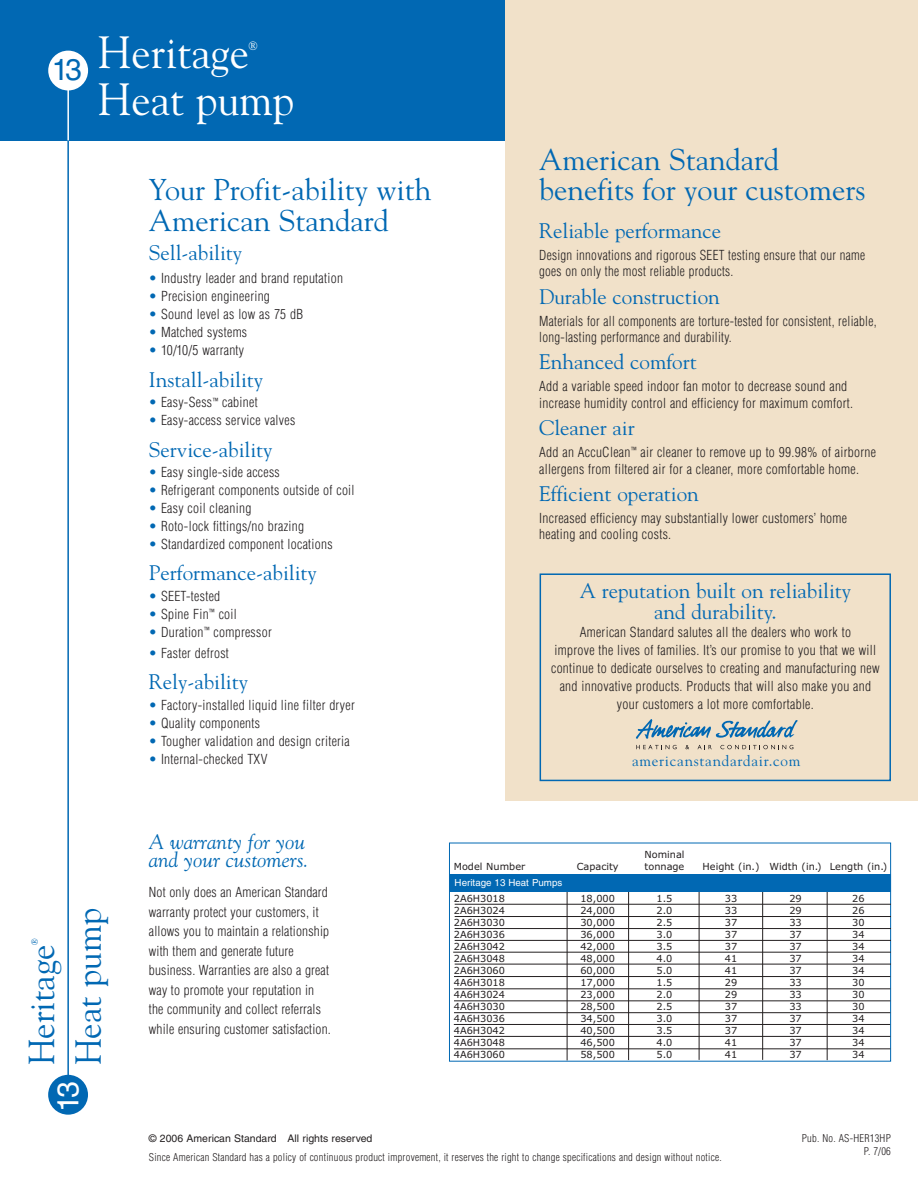
<style>
.page{position:relative;width:918px;height:1188px;background:#fff}
.page>*{position:absolute;margin:0;border:0;box-sizing:border-box;transform-origin:0 0}
.t1{font:45px "Goudy";color:#fff;scale:.96 1}
.t2{font:36px "Goudy";color:#0168b3;scale:.96 1}
.t3{font:30px/31.5px "Goudy";color:#0168b3}
.t4{font:30px "Helvetica";color:#fff}
.t5{font:30px "Helvetica";color:#0168b3}
.t6{font:21px/21px "Goudy";color:#0168b3;text-align:center}
.t7{font:italic 21px/18px "Goudy";color:#0168b3}
.t8{font:15px "Goudy";letter-spacing:.05em;color:#0168b3}
.t9{font:300 condensed 13.5px/19.5px "Helvetica";letter-spacing:.02em;color:#231f20}
.t10{font:300 condensed 13.5px/16.5px "Helvetica";letter-spacing:.02em;color:#231f20;scale:.96 1}
.t11{font:12px "Goudy";color:#fff;scale:.96 1}
.t12{font:300 condensed 10.5px/12.6px "Helvetica";letter-spacing:.02em;color:#231f20;text-align:right}
.t13{font:10.5px "Helvetica";color:#231f20}
.t14{font:9.75px/12px "Verdana";color:#231f20;text-align:justify}
.t15{font:9.75px "Helvetica";color:#fff}
.t16{font:9px "Goudy";color:#0168b3;scale:.96 1}
.s1{color:#0168b3}
</style>
<div class="page">
<div style="left:449px;top:843px;width:442px;height:219px;border:1px solid #0168b3"></div>
<div style="left:505px;top:0;width:413px;height:801px;background:#f1e1c9"></div>
<div style="left:0;top:0;width:505px;height:141px;background:#0168b3"></div>
<hr style="left:67px;top:141px;width:2px;height:937px;background:#0168b3">
<div style="left:48px;top:1075px;width:40px;height:40px;background:#0168b3;border-radius:50%"></div>
<hr style="left:67px;top:88px;width:2px;height:52px;background:#fff">
<div style="left:48px;top:51px;width:40px;height:39px;background:#fff;border-radius:50%"></div>
<hr style="left:455px;top:904px;width:436px;height:1px;background:#231f20">
<hr style="left:455px;top:916px;width:436px;height:1px;background:#231f20">
<hr style="left:455px;top:928px;width:436px;height:1px;background:#231f20">
<hr style="left:455px;top:940px;width:436px;height:1px;background:#231f20">
<hr style="left:453px;top:952px;width:438px;height:1px;background:#231f20">
<hr style="left:567px;top:874px;width:1px;height:186px;background:#231f20">
<hr style="left:455px;top:964px;width:436px;height:1px;background:#231f20">
<hr style="left:628px;top:874px;width:1px;height:186px;background:#231f20">
<hr style="left:699px;top:874px;width:1px;height:186px;background:#231f20">
<hr style="left:762px;top:874px;width:1px;height:186px;background:#231f20">
<hr style="left:827px;top:874px;width:1px;height:186px;background:#231f20">
<div style="left:449px;top:874px;width:442px;height:18px;background:#0168b3"></div>
<div style="left:540px;top:573px;width:351px;height:208px;border:2px solid #0168b3"></div>
<svg style="left:636px;top:719px;width:162px;height:30px"></svg>
<hr style="left:454px;top:976px;width:436px;height:1px;background:#231f20">
<hr style="left:454px;top:988px;width:436px;height:1px;background:#231f20">
<hr style="left:454px;top:1000px;width:436px;height:1px;background:#231f20">
<hr style="left:454px;top:1012px;width:436px;height:1px;background:#231f20">
<hr style="left:454px;top:1024px;width:436px;height:1px;background:#231f20">
<hr style="left:454px;top:1036px;width:436px;height:1px;background:#231f20">
<hr style="left:454px;top:1048px;width:436px;height:1px;background:#231f20">
<h3 class="t5" style="left:52px;top:59px;width:32px">13</h3>
<h1 class="t1" style="left:98px;top:26px;width:159px">Heritage</h1>
<p class="t11" style="left:249px;top:39px;width:10px">®</p>
<h1 class="t1" style="left:98px;top:73px;width:206px">Heat pump</h1>
<h3 class="t3" style="left:149px;top:174px;width:284px">Your Profit-ability with<br>American Standard</h3>
<h3 class="t6" style="left:149px;top:242px;width:95px">Sell-ability</h3>
<p class="t9" style="left:149px;top:270px;width:196px"><span class="s1">•</span> Industry leader and brand reputation</p>
<p class="t9" style="left:149px;top:288px;width:123px"><span class="s1">•</span> Precision engineering</p>
<p class="t9" style="left:149px;top:306px;width:156px"><span class="s1">•</span> Sound level as low as 75 dB</p>
<p class="t9" style="left:149px;top:324px;width:100px"><span class="s1">•</span> Matched systems</p>
<p class="t9" style="left:149px;top:342px;width:97px"><span class="s1">•</span> 10/10/5 warranty</p>
<h3 class="t6" style="left:149px;top:369px;width:116px">Install-ability</h3>
<p class="t9" style="left:149px;top:394px;width:110px"><span class="s1">•</span> Easy-Sess<sup>™</sup> cabinet</p>
<p class="t9" style="left:149px;top:412px;width:148px"><span class="s1">•</span> Easy-access service valves</p>
<h3 class="t6" style="left:149px;top:439px;width:125px">Service-ability</h3>
<p class="t9" style="left:149px;top:464px;width:132px"><span class="s1">•</span> Easy single-side access</p>
<p class="t9" style="left:149px;top:482px;width:207px"><span class="s1">•</span> Refrigerant components outside of coil</p>
<p class="t9" style="left:149px;top:500px;width:104px"><span class="s1">•</span> Easy coil cleaning</p>
<p class="t9" style="left:149px;top:518px;width:157px"><span class="s1">•</span> Roto-lock fittings/no brazing</p>
<p class="t9" style="left:149px;top:536px;width:185px"><span class="s1">•</span> Standardized component locations</p>
<h3 class="t6" style="left:149px;top:563px;width:169px">Performance-ability</h3>
<p class="t9" style="left:149px;top:588px;width:73px"><span class="s1">•</span> SEET-tested</p>
<p class="t9" style="left:149px;top:606px;width:89px"><span class="s1">•</span> Spine Fin<sup>™</sup> coil</p>
<p class="t9" style="left:149px;top:624px;width:124px"><span class="s1">•</span> Duration<sup>™</sup> compressor</p>
<p class="t9" style="left:149px;top:644px;width:81px"><span class="s1">•</span> Faster defrost</p>
<h3 class="t6" style="left:149px;top:671px;width:101px">Rely-ability</h3>
<p class="t9" style="left:149px;top:696px;width:207px"><span class="s1">•</span> Factory-installed liquid line filter dryer</p>
<p class="t9" style="left:149px;top:714px;width:113px"><span class="s1">•</span> Quality components</p>
<p class="t9" style="left:149px;top:732px;width:202px"><span class="s1">•</span> Tougher validation and design criteria</p>
<p class="t9" style="left:149px;top:750px;width:120px"><span class="s1">•</span> Internal-checked TXV</p>
<h3 class="t3" style="left:539px;top:145px;width:328px;line-height:30px">American Standard benefits for your customers</h3>
<h3 class="t6" style="left:539px;top:220px;width:183px">Reliable performance</h3>
<p class="t10" style="left:539px;top:248px;width:341px">Design innovations and rigorous SEET testing ensure that our name goes on only the most reliable products.</p>
<h3 class="t6" style="left:539px;top:286px;width:182px">Durable construction</h3>
<p class="t10" style="left:539px;top:314px;width:353px">Materials for all components are torture-tested for consistent, reliable, long-lasting performance and durability.</p>
<h3 class="t6" style="left:539px;top:352px;width:159px">Enhanced comfort</h3>
<p class="t9" style="left:539px;top:379px;width:315px;line-height:16.5px">Add a variable speed indoor fan motor to decrease sound and increase humidity control and efficiency for maximum comfort.</p>
<h3 class="t6" style="left:539px;top:417px;width:97px">Cleaner air</h3>
<p class="t9" style="left:539px;top:445px;width:338px;line-height:16.5px">Add an AccuClean<sup>™</sup> air cleaner to remove up to 99.98% of airborne allergens from filtered air for a cleaner, more comfortable home.</p>
<h3 class="t6" style="left:539px;top:483px;width:161px">Efficient operation</h3>
<p class="t9" style="left:539px;top:511px;width:309px;line-height:16.5px">Increased efficiency may substantially lower customers’ home heating and cooling costs.</p>
<h3 class="t6" style="left:580px;top:581px;width:273px">A reputation built on reliability and durability.</h3>
<p class="t9" style="left:551px;top:625px;width:330px;line-height:18px;text-align:center">American Standard salutes all the dealers who work to<br>improve the lives of families. It’s our promise to you that we will continue to dedicate ourselves to creating and manufacturing new and innovative products. Products that will also make you and your customers a lot more comfortable.</p>
<p class="t8" style="left:632px;top:752px;width:170px">americanstandardair.com</p>
<h2 class="t2" style="left:67px;top:1065px;width:165px;rotate:-90deg">Heat pump</h2>
<h3 class="t4" style="left:57px;top:1112px;width:32px;rotate:-90deg">13</h3>
<p class="t16" style="left:29px;top:945px;width:8px;rotate:-90deg">®</p>
<h2 class="t2" style="left:21px;top:1065px;width:127px;rotate:-90deg">Heritage</h2>
<h3 class="t7" style="left:149px;top:833px;width:161px">A warranty for you and your customers.</h3>
<p class="t9" style="left:149px;top:884px;width:183px">Not only does an American Standard warranty protect your customers, it allows you to maintain a relationship with them and generate future business. Warranties are also a great way to promote your reputation in the community and collect referrals while ensuring customer satisfaction.</p>
<p class="t14" style="left:454px;top:862px;width:73px">Model Number</p>
<p class="t14" style="left:454px;top:893px;width:53px">2A6H3018<br>2A6H3024<br>2A6H3030<br>2A6H3036<br>2A6H3042<br>2A6H3048<br>2A6H3060<br>4A6H3018<br>4A6H3024<br>4A6H3030<br>4A6H3036<br>4A6H3042<br>4A6H3048<br>4A6H3060</p>
<p class="t15" style="left:455px;top:879px;width:109px">Heritage 13 Heat Pumps</p>
<p class="t14" style="left:577px;top:862px;width:43px">Capacity</p>
<p class="t14" style="left:580px;top:893px;width:36px">18,000<br>24,000<br>30,000<br>36,000<br>42,000<br>48,000<br>60,000<br>17,000<br>23,000<br>28,500<br>34,500<br>40,500<br>46,500<br>58,500</p>
<p class="t14" style="left:644px;top:850px;width:42px">Nominal tonnage</p>
<p class="t14" style="left:657px;top:893px;width:17px">1.5<br>2.0<br>2.5<br>3.0<br>3.5<br>4.0<br>5.0<br>1.5<br>2.0<br>2.5<br>3.0<br>3.5<br>4.0<br>5.0</p>
<p class="t14" style="left:703px;top:862px;width:58px">Height (in.)</p>
<p class="t14" style="left:725px;top:893px;width:14px">33<br>33<br>37<br>37<br>37<br>41<br>41<br>29<br>29<br>37<br>37<br>37<br>41<br>41</p>
<p class="t14" style="left:769px;top:862px;width:54px">Width (in.)</p>
<p class="t14" style="left:789px;top:893px;width:14px">29<br>29<br>33<br>37<br>37<br>37<br>37<br>33<br>33<br>33<br>37<br>37<br>37<br>37</p>
<p class="t14" style="left:830px;top:862px;width:59px">Length (in.)</p>
<p class="t14" style="left:852px;top:893px;width:14px">26<br>26<br>30<br>34<br>34<br>34<br>34<br>30<br>30<br>30<br>34<br>34<br>34<br>34</p>
<p class="t13" style="left:149px;top:1134px;width:225px">© 2006 American Standard All rights reserved</p>
<p class="t12" style="left:149px;top:1152px;width:574px">Since American Standard has a policy of continuous product improvement, it reserves the right to change specifications and design without notice.</p>
<p class="t12" style="left:802px;top:1133px;width:91px">Pub. No. AS-HER13HP<br>P. 7/06</p>
</div>
